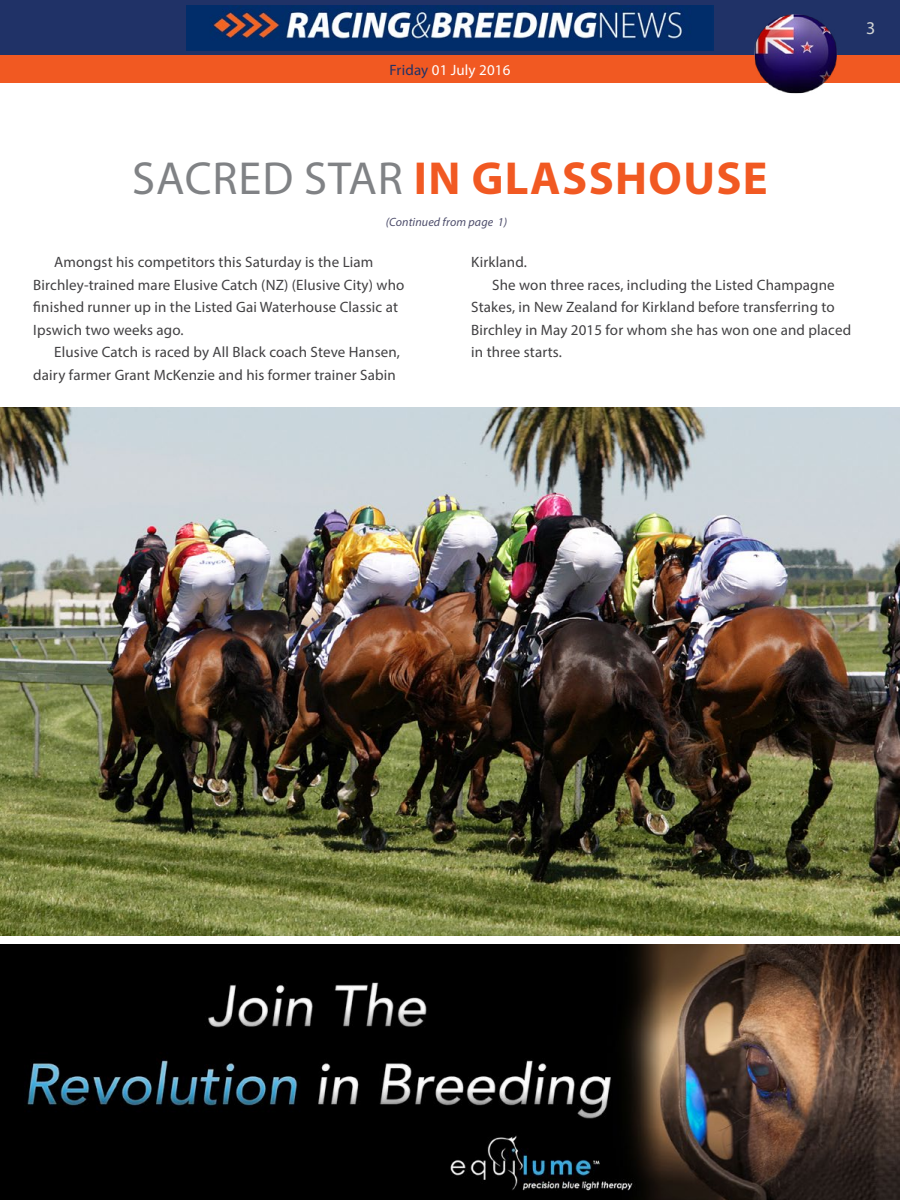
<style>
.page{position:relative;width:900px;height:1200px;background:#fff}
.page>*{position:absolute;margin:0;border:0;box-sizing:border-box;transform-origin:0 0}
.t1{font:700 46.5px "Myriad Pro";letter-spacing:.03em;color:#f15922}
.t2{font:18px "Myriad Pro";color:#d1d4d4}
.t3{font:15px/22.5px "Myriad Pro";letter-spacing:.01em;color:#414042}
.t4{font:15px "Myriad Pro";letter-spacing:.01em;color:#fff}
.t5{font:italic 12px "Myriad Pro";letter-spacing:.01em;color:#4d4d6b}
.s1{color:#203267}
.s2{font-weight:400;color:#808285}
</style>
<div class="page">
<div style="left:0;top:0;width:900px;height:64px;background:#203267"></div>
<div style="left:0;top:56px;width:900px;height:27px;background:#f15922"></div>
<img style="left:187px;top:5px;width:526px;height:46px">
<img style="left:752px;top:14px;width:88px;height:80px">
<img style="left:0;top:945px;width:900px;height:255px">
<img style="left:0;top:408px;width:900px;height:527px">
<p class="t4" style="left:390px;top:61px;width:122px"><span class="s1">Friday</span> 01 July 2016</p>
<p class="t2" style="left:866px;top:17px;width:11px">3</p>
<h1 class="t1" style="left:132px;top:148px;width:637px"><span class="s2">Sacred Star</span> IN GLASSHOUSE</h1>
<p class="t5" style="left:386px;top:215px;width:123px">(Continued from page 1)</p>
<p class="t3" style="left:33px;top:251px;width:373px;text-indent:21px">Amongst his competitors this Saturday is the Liam Birchley-trained mare Elusive Catch (NZ) (Elusive City) who finished runner up in the Listed Gai Waterhouse Classic at Ipswich two weeks ago.</p>
<p class="t3" style="left:33px;top:341px;width:368px;text-align:right">Elusive Catch is raced by All Black coach Steve Hansen, dairy farmer Grant McKenzie and his former trainer Sabin</p>
<p class="t3" style="left:471px;top:251px;width:57px">Kirkland.</p>
<p class="t3" style="left:492px;top:273px;width:344px">She won three races, including the Listed Champagne</p>
<p class="t3" style="left:471px;top:296px;width:365px">Stakes, in New Zealand for Kirkland before transferring to</p>
<p class="t3" style="left:471px;top:318px;width:381px">Birchley in May 2015 for whom she has won one and placed</p>
<p class="t3" style="left:471px;top:341px;width:92px">in three starts.</p>
</div>
